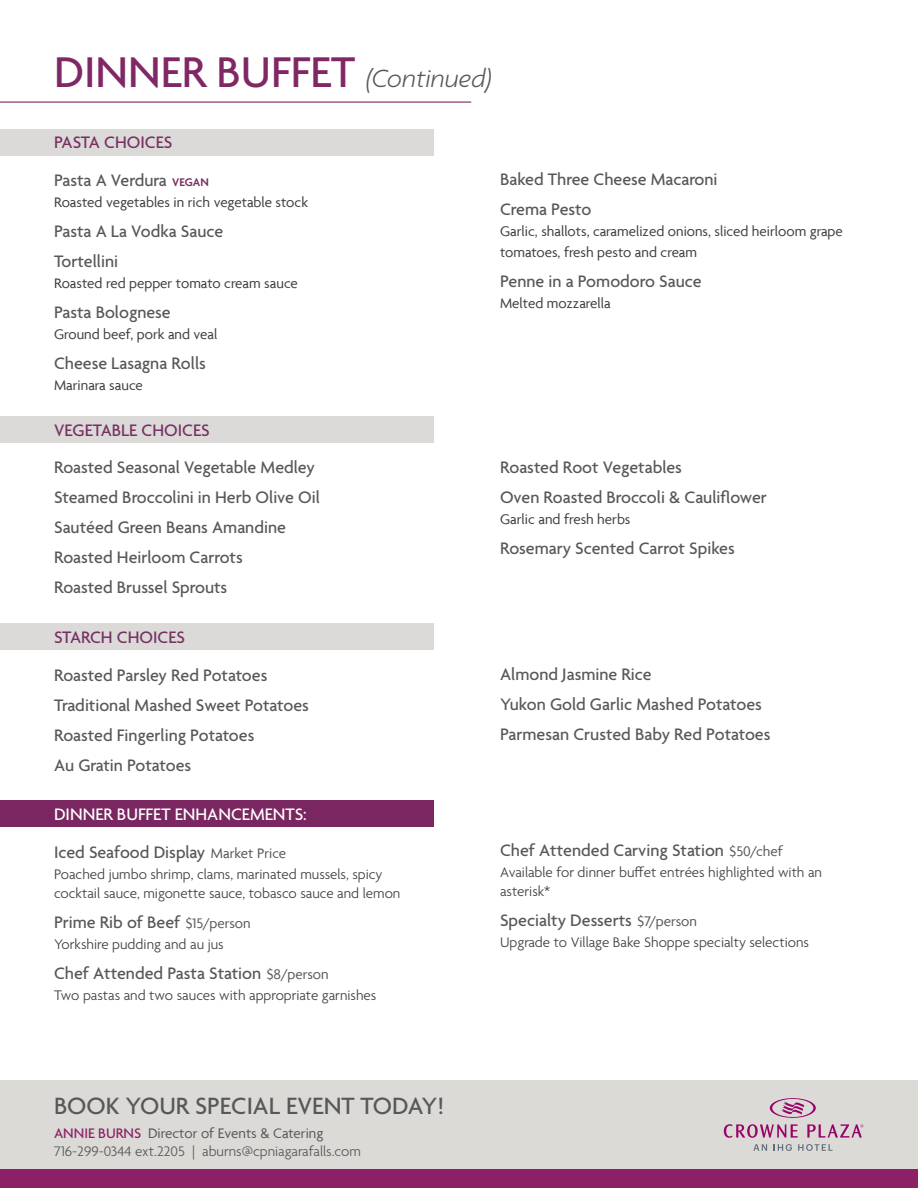
<style>
.page{position:relative;width:918px;height:1188px;background:#fff}
.page>*{position:absolute;margin:0;border:0;box-sizing:border-box;transform-origin:0 0}
.t1{font:500 46.5px "Agenda";color:#802865}
.t2{font:500 25.5px "Agenda";color:#57585a}
.t3{font:500 18px "Agenda";color:#57585a}
.t4{font:500 18px "Agenda";color:#773063}
.t5{font:500 18px "Agenda";color:#fff}
.t6{font:300 15px/19.5px "Agenda";color:#413f41}
.t7{font:15px/21px "Agenda";color:#3e3e3f}
.t8{font:300 15px/18px "Agenda";color:#57585a}
.s1{font-weight:300;font-style:italic;font-size:27px;color:#57585a}
.s2{font-weight:600;font-size:12px;color:#773063}
.s3{font-weight:400;font-size:15px}
.s4{font-weight:500;color:#8d2167}
.s5{font-weight:400}
</style>
<div class="page">
<div style="left:0;top:1080px;width:918px;height:108px;background:#dcdad6"></div>
<div style="left:0;top:1169px;width:918px;height:19px;background:#8c2067"></div>
<svg style="left:753px;top:1144px;width:14px;height:7px"></svg>
<svg style="left:774px;top:1144px;width:18px;height:7px"></svg>
<svg style="left:798px;top:1144px;width:35px;height:7px"></svg>
<svg style="left:724px;top:1098px;width:139px;height:40px"></svg>
<hr style="left:0;top:102px;width:471px;height:1px;background:#7f2663">
<div style="left:0;top:129px;width:433px;height:27px;background:#dbdad8"></div>
<div style="left:0;top:416px;width:433px;height:27px;background:#dbdad8"></div>
<div style="left:0;top:623px;width:433px;height:27px;background:#dbdad8"></div>
<div style="left:0;top:800px;width:433px;height:27px;background:#7a2660"></div>
<p class="t1" style="left:54px;top:47px;width:439px">DINNER BUFFET <span class="s1">(Continued)</span></p>
<p class="t4" style="left:54px;top:133px;width:120px">PASTA CHOICES</p>
<p class="t3" style="left:54px;top:171px;width:156px">Pasta A Verdura <span class="s2">VEGAN</span></p>
<p class="t7" style="left:54px;top:191px;width:256px">Roasted vegetables in rich vegetable stock</p>
<p class="t3" style="left:54px;top:222px;width:171px">Pasta A La Vodka Sauce</p>
<p class="t3" style="left:54px;top:252px;width:66px">Tortellini</p>
<p class="t7" style="left:54px;top:272px;width:245px">Roasted red pepper tomato cream sauce</p>
<p class="t3" style="left:54px;top:303px;width:118px">Pasta Bolognese</p>
<p class="t7" style="left:54px;top:323px;width:165px">Ground beef, pork and veal</p>
<p class="t3" style="left:54px;top:354px;width:153px">Cheese Lasagna Rolls</p>
<p class="t7" style="left:54px;top:374px;width:90px">Marinara sauce</p>
<p class="t4" style="left:54px;top:420px;width:157px">VEGETABLE CHOICES</p>
<p class="t3" style="left:54px;top:458px;width:262px">Roasted Seasonal Vegetable Medley</p>
<p class="t3" style="left:54px;top:488px;width:267px">Steamed Broccolini in Herb Olive Oil</p>
<p class="t3" style="left:54px;top:518px;width:234px">Sautéed Green Beans Amandine</p>
<p class="t3" style="left:54px;top:548px;width:190px">Roasted Heirloom Carrots</p>
<p class="t3" style="left:54px;top:578px;width:175px">Roasted Brussel Sprouts</p>
<p class="t4" style="left:54px;top:628px;width:132px">STARCH CHOICES</p>
<p class="t3" style="left:54px;top:665px;width:215px">Roasted Parsley Red Potatoes</p>
<p class="t3" style="left:54px;top:695px;width:256px">Traditional Mashed Sweet Potatoes</p>
<p class="t3" style="left:54px;top:725px;width:202px">Roasted Fingerling Potatoes</p>
<p class="t3" style="left:54px;top:755px;width:139px">Au Gratin Potatoes</p>
<p class="t5" style="left:54px;top:805px;width:254px">DINNER BUFFET ENHANCEMENTS:</p>
<p class="t3" style="left:54px;top:842px;width:234px">Iced Seafood Display <span class="s3">Market Price</span></p>
<p class="t6" style="left:54px;top:865px;width:348px">Poached jumbo shrimp, clams, marinated mussels, spicy cocktail sauce, migonette sauce, tobasco sauce and lemon</p>
<p class="t3" style="left:54px;top:913px;width:198px">Prime Rib of Beef <span class="s3">$15/person</span></p>
<p class="t6" style="left:54px;top:936px;width:171px">Yorkshire pudding and au jus</p>
<p class="t3" style="left:54px;top:964px;width:276px">Chef Attended Pasta Station <span class="s3">$8/person</span></p>
<p class="t6" style="left:54px;top:987px;width:324px">Two pastas and two sauces with appropriate garnishes</p>
<p class="t3" style="left:500px;top:170px;width:219px">Baked Three Cheese Macaroni</p>
<p class="t3" style="left:500px;top:200px;width:93px">Crema Pesto</p>
<p class="t7" style="left:500px;top:221px;width:344px">Garlic, shallots, caramelized onions, sliced heirloom grape tomatoes, fresh pesto and cream</p>
<p class="t3" style="left:500px;top:272px;width:203px">Penne in a Pomodoro Sauce</p>
<p class="t7" style="left:500px;top:293px;width:112px">Melted mozzarella</p>
<p class="t3" style="left:500px;top:457px;width:183px">Roasted Root Vegetables</p>
<p class="t3" style="left:500px;top:487px;width:268px">Oven Roasted Broccoli &amp; Cauliflower</p>
<p class="t7" style="left:500px;top:508px;width:132px">Garlic and fresh herbs</p>
<p class="t3" style="left:500px;top:538px;width:236px">Rosemary Scented Carrot Spikes</p>
<p class="t3" style="left:500px;top:665px;width:153px">Almond Jasmine Rice</p>
<p class="t3" style="left:500px;top:695px;width:263px">Yukon Gold Garlic Mashed Potatoes</p>
<p class="t3" style="left:500px;top:725px;width:272px">Parmesan Crusted Baby Red Potatoes</p>
<p class="t3" style="left:500px;top:840px;width:284px">Chef Attended Carving Station <span class="s3">$50/chef</span></p>
<p class="t6" style="left:500px;top:863px;width:324px">Available for dinner buffet entrées highlighted with an asterisk*</p>
<p class="t3" style="left:500px;top:911px;width:198px">Specialty Desserts <span class="s3">$7/person</span></p>
<p class="t6" style="left:500px;top:933px;width:310px">Upgrade to Village Bake Shoppe specialty selections</p>
<h2 class="t2" style="left:54px;top:1092px;width:392px">BOOK YOUR SPECIAL EVENT TODAY!</h2>
<p class="t8" style="left:54px;top:1125px;width:308px"><span class="s4">ANNIE BURNS</span> <span class="s5">Director of Events &amp; Catering<br></span>716-299-0344 ext.2205 | aburns@cpniagarafalls.com</p>
</div>
